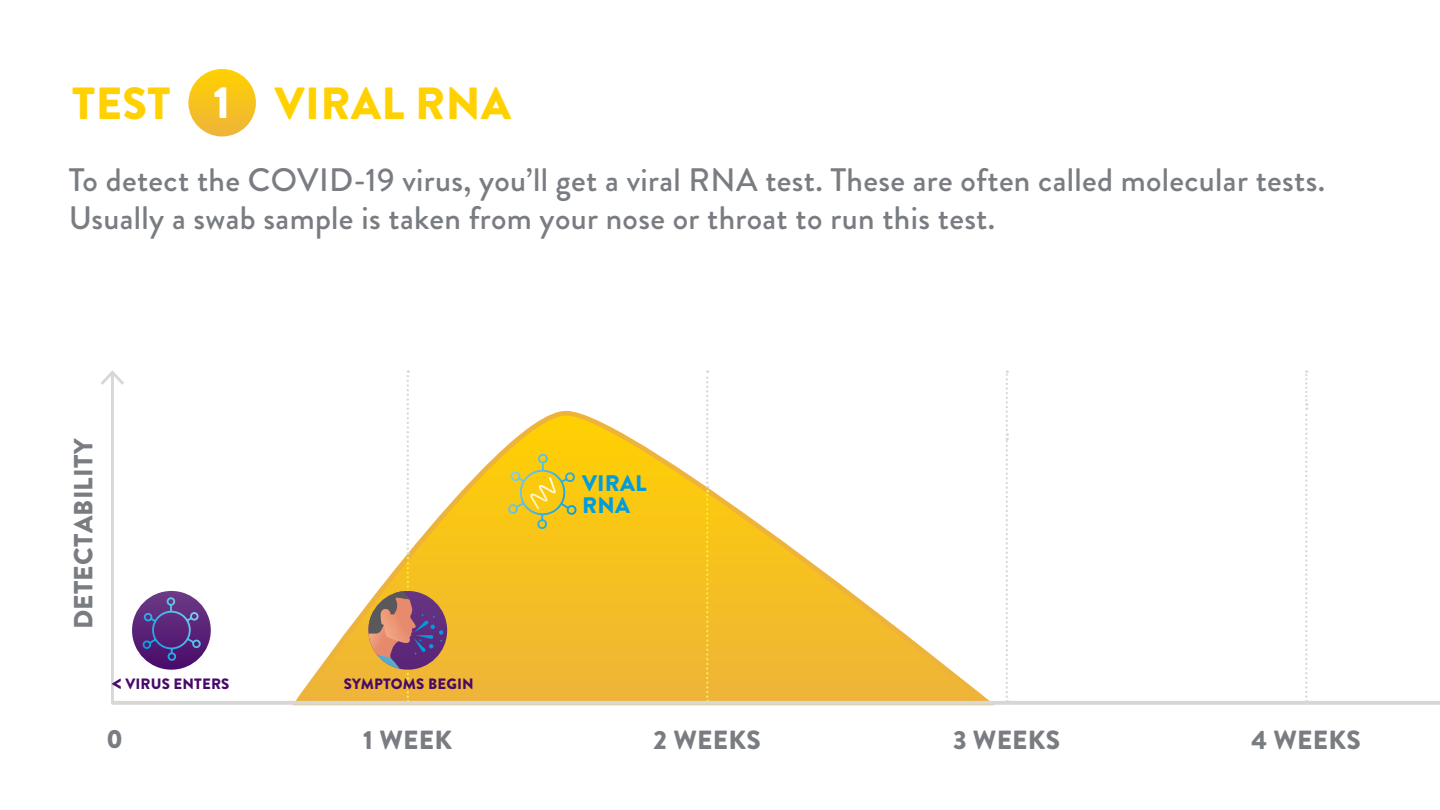
<style>
.page{position:relative;width:1440px;height:810px;background:#fff}
.page>*{position:absolute;margin:0;border:0;box-sizing:border-box;transform-origin:0 0}
.t1{font:900 45px "Brandon Grotesque";letter-spacing:.01em;color:#ffd100}
.t2{font:900 45px "Brandon Grotesque";color:#fff}
.t3{font:500 32.5px/37.5px "Brandon Grotesque";letter-spacing:.01em;color:#797d82}
.t4{font:900 26.25px "Brandon Grotesque";letter-spacing:.01em;color:#797d82}
.t5{font:900 22.5px/22.5px "Brandon Grotesque";letter-spacing:.01em;color:#009cde}
.t6{font:900 15px "Brandon Grotesque";letter-spacing:.01em;color:#470a68}
.s1{font-size:22.5px}
</style>
<div class="page">
<svg style="left:292px;top:409px;width:701px;height:297px"></svg>
<svg style="left:1006px;top:370px;width:2px;height:331px"></svg>
<svg style="left:1305px;top:370px;width:2px;height:331px"></svg>
<svg style="left:706px;top:370px;width:2px;height:331px"></svg>
<hr style="left:114px;top:701px;width:1326px;height:4px;background:#d9d7d5">
<hr style="left:111px;top:373px;width:3px;height:330px;background:#d9d7d5">
<svg style="left:101px;top:370px;width:23px;height:15px"></svg>
<svg style="left:132px;top:591px;width:79px;height:79px"></svg>
<svg style="left:142px;top:596px;width:60px;height:66px"></svg>
<svg style="left:368px;top:370px;width:75px;height:331px"></svg>
<svg style="left:507px;top:452px;width:71px;height:77px"></svg>
<div style="left:188px;top:69px;width:68px;height:67px;background:linear-gradient(to bottom,#ffd204,#eeb438);border-radius:34px"></div>
<h1 class="t1" style="left:72px;top:71px;width:100px">TEST</h1>
<h1 class="t1" style="left:275px;top:71px;width:237px">VIRAL RNA</h1>
<h1 class="t2" style="left:213px;top:71px;width:18px">1</h1>
<p class="t3" style="left:69px;top:162px;width:1258px">To detect the COVID-19 virus, you’ll get a viral RNA test. These are often called molecular tests.<br>Usually a swab sample is taken from your nose or throat to run this test.</p>
<p class="t4" style="left:65px;top:629px;width:193px;rotate:-90deg">DETECTABILITY</p>
<p class="t5" style="left:582px;top:472px;width:66px">VIRAL<br>RNA</p>
<p class="t6" style="left:112px;top:673px;width:119px"><span class="s1">&lt;</span> VIRUS ENTERS</p>
<p class="t6" style="left:344px;top:673px;width:131px">SYMPTOMS BEGIN</p>
<p class="t4" style="left:106px;top:720px;width:18px">0</p>
<p class="t4" style="left:363px;top:721px;width:90px">1 WEEK</p>
<p class="t4" style="left:654px;top:721px;width:109px">2 WEEKS</p>
<p class="t4" style="left:953px;top:721px;width:109px">3 WEEKS</p>
<p class="t4" style="left:1251px;top:721px;width:111px">4 WEEKS</p>
</div>
